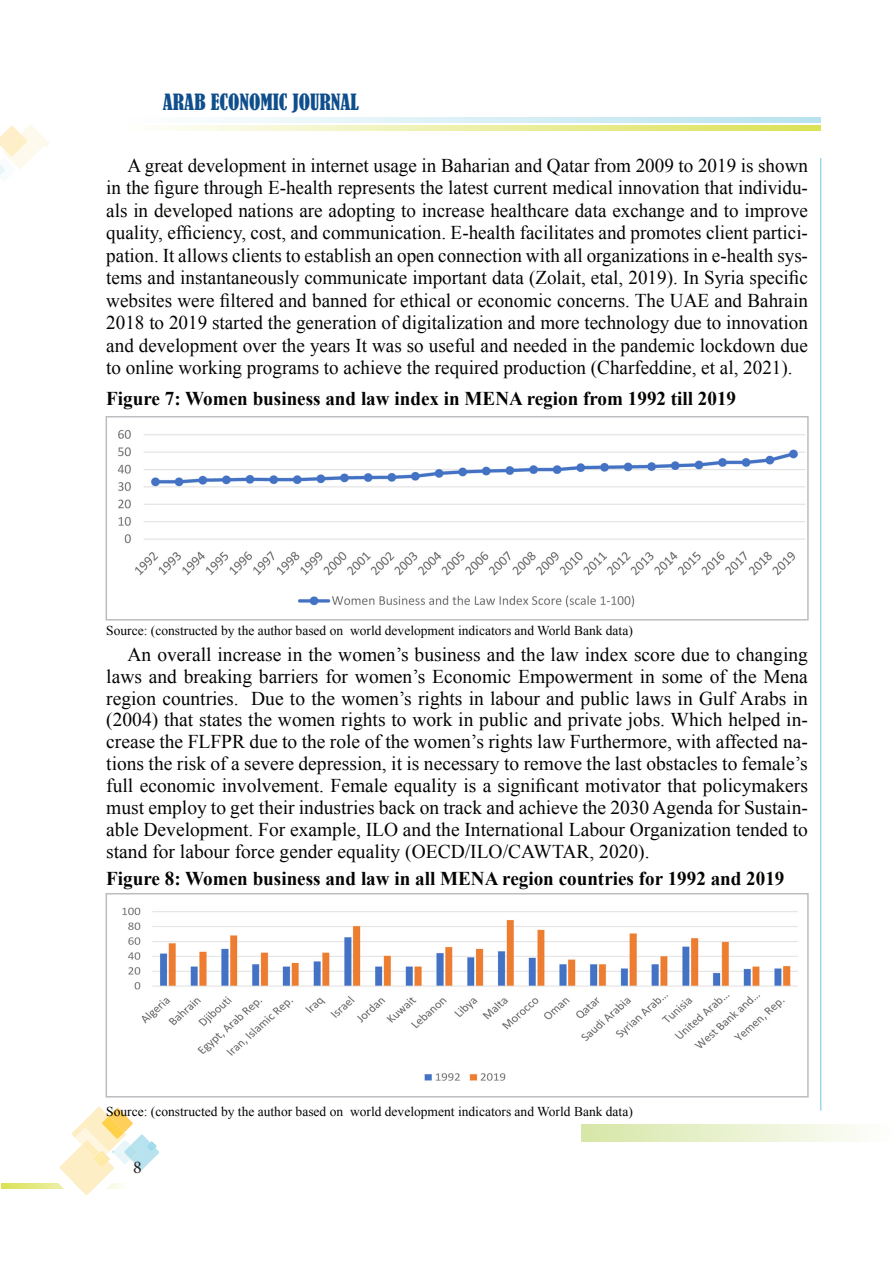
<style>
.page{position:relative;width:893px;height:1263px;background:#fff}
.page>*{position:absolute;margin:0;border:0;box-sizing:border-box;transform-origin:0 0}
.t1{font:condensed 21px "Bernard";color:#0f4e8c}
.t2{font:19.5px/22.5px "Times New Roman";color:#040503;text-align:justify}
.t3{font:700 19.5px "Times New Roman";color:#040503}
.t4{font:18px "Minion Pro";color:#231f20}
.t5{font:13.5px "Times New Roman";color:#040503}
</style>
<div class="page">
<svg style="left:1px;top:1183px;width:44px;height:5px"></svg>
<svg style="left:45px;top:1107px;width:114px;height:88px"></svg>
<div style="left:581px;top:1125px;width:311px;height:17px;background:linear-gradient(to right,#d6e7a6,#fefefd)"></div>
<hr style="left:820px;top:158px;width:1px;height:952px;background:#9cd9e6">
<svg style="left:360px;top:125px;width:461px;height:5px;background:#e6eb8b"></svg>
<svg style="left:360px;top:117px;width:461px;height:6px;background:#ceebf3"></svg>
<svg style="left:0;top:125px;width:50px;height:50px"></svg>
<svg style="left:163px;top:117px;width:197px;height:14px"></svg>
<img style="left:117px;top:430px;width:688px;height:178px">
<div style="left:106px;top:416px;width:703px;height:204px;border:2px solid #bcbdc0"></div>
<img style="left:122px;top:907px;width:676px;height:174px">
<div style="left:106px;top:893px;width:703px;height:204px;border:2px solid #bcbdc0"></div>
<p class="t1" style="left:163px;top:90px;width:198px">ARAB ECONOMIC JOURNAL</p>
<p class="t2" style="left:106px;top:153px;width:703px;text-indent:21px">A great development in internet usage in Baharian and Qatar from 2009 to 2019 is shown in the figure through E-health represents the latest current medical innovation that individu&shy;als in developed nations are adopting to increase healthcare data exchange and to improve quality, efficiency, cost, and communication. E-health facilitates and promotes client partici&shy;pation. It allows clients to establish an open connection with all organizations in e-health sys&shy;tems and instantaneously communicate important data (Zolait, etal, 2019). In Syria specific websites were filtered and banned for ethical or economic concerns. The UAE and Bahrain 2018 to 2019 started the generation of digitalization and more technology due to innovation and development over the years It was so useful and needed in the pandemic lockdown due to online working programs to achieve the required production (Charfeddine, et al, 2021).</p>
<p class="t3" style="left:106px;top:385px;width:631px">Figure 7: Women business and law index in MENA region from 1992 till 2019</p>
<p class="t5" style="left:106px;top:621px;width:528px">Source: (constructed by the author based on world development indicators and World Bank data)</p>
<p class="t2" style="left:106px;top:643px;width:703px;line-height:21.9px;text-indent:21px">An overall increase in the women’s business and the law index score due to changing laws and breaking barriers for women’s Economic Empowerment in some of the Mena region countries. Due to the women’s rights in labour and public laws in Gulf Arabs in (2004) that states the women rights to work in public and private jobs. Which helped in&shy;crease the FLFPR due to the role of the women’s rights law Furthermore, with affected na&shy;tions the risk of a severe depression, it is necessary to remove the last obstacles to female’s full economic involvement. Female equality is a significant motivator that policymakers must employ to get their industries back on track and achieve the 2030 Agenda for Sustain&shy;able Development. For example, ILO and the International Labour Organization tended to stand for labour force gender equality (OECD/ILO/CAWTAR, 2020).</p>
<p class="t3" style="left:106px;top:864px;width:680px">Figure 8: Women business and law in all MENA region countries for 1992 and 2019</p>
<p class="t5" style="left:106px;top:1102px;width:528px">Source: (constructed by the author based on world development indicators and World Bank data)</p>
<p class="t4" style="left:133px;top:1155px;width:10px">8</p>
</div>
